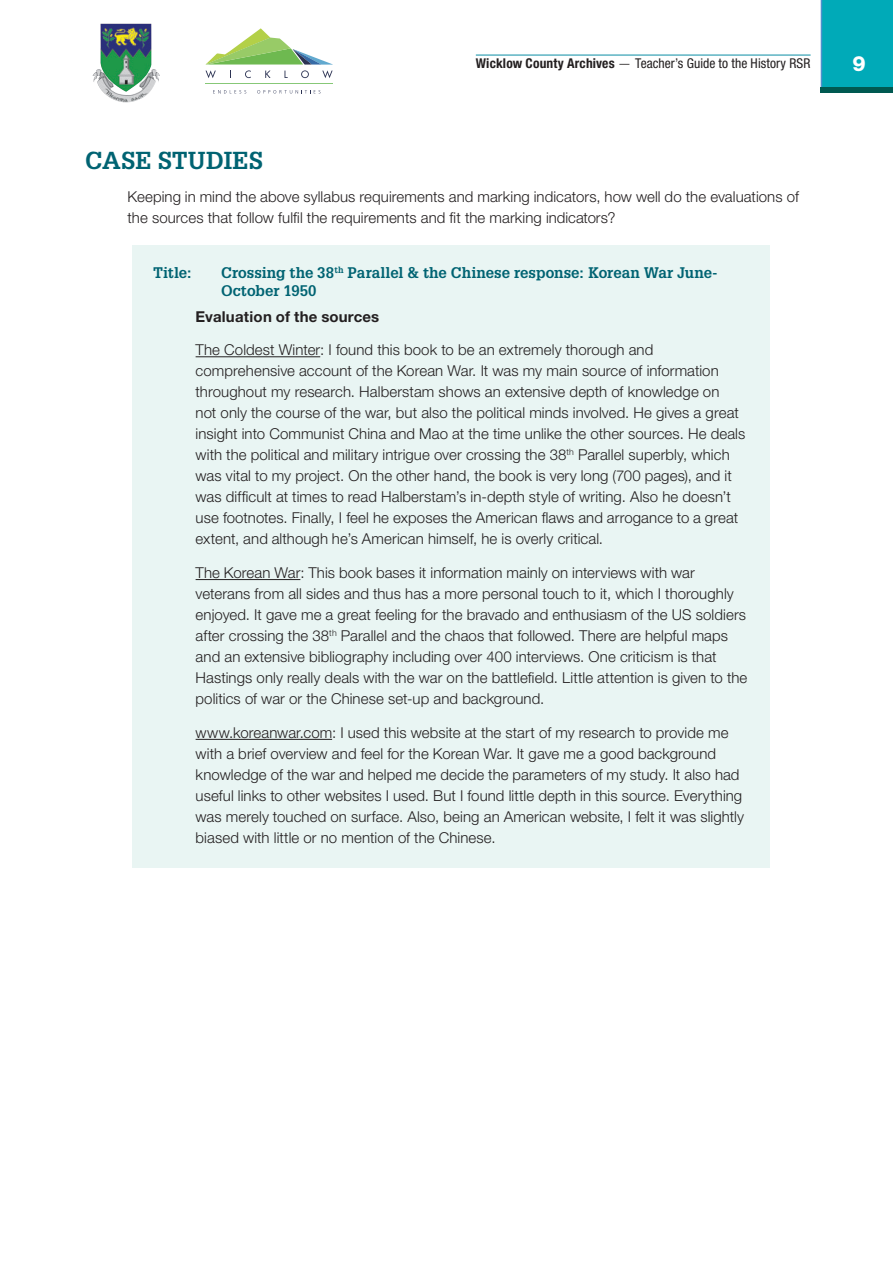
<style>
.page{position:relative;width:893px;height:1263px;background:#fff}
.page>*{position:absolute;margin:0;border:0;box-sizing:border-box;transform-origin:0 0}
.t1{font:700 24px "Glypha";letter-spacing:.015em;color:#006372}
.t2{font:800 21px "Helvetica Neue";color:#fff}
.t3{font:300 15px/21px "Helvetica Neue";letter-spacing:.005em;color:#231f20}
.t4{font:700 15px/18px "Glypha";letter-spacing:.005em;color:#006372}
.t5{font:700 15px "Helvetica Neue";letter-spacing:.01em;color:#231f20}
.t6{font:condensed 13.5px "Helvetica Neue";letter-spacing:.005em;color:#231f20}
.s1{font-weight:700}
.s2{font-weight:300;font-stretch:normal}
</style>
<div class="page">
<hr style="left:476px;top:55px;width:335px;height:1px;background:#1692a8">
<svg style="left:205px;top:28px;width:128px;height:50px"></svg>
<svg style="left:213px;top:90px;width:33px;height:4px"></svg>
<svg style="left:257px;top:90px;width:63px;height:4px"></svg>
<hr style="left:205px;top:83px;width:127px;height:1px;background:#87c877">
<img style="left:92px;top:24px;width:61px;height:71px">
<div style="left:821px;top:0;width:72px;height:87px;background:#00aab8"></div>
<div style="left:821px;top:87px;width:72px;height:5px;background:#005951"></div>
<div style="left:132px;top:245px;width:638px;height:622px;background:#e9f5f3"></div>
<hr style="left:196px;top:356px;width:124px;height:1px;background:#231f20">
<hr style="left:196px;top:579px;width:104px;height:1px;background:#231f20">
<hr style="left:196px;top:739px;width:136px;height:1px;background:#231f20">
<p class="t6" style="left:476px;top:56px;width:336px"><span class="s1">Wicklow County Archives</span> <span class="s2">—</span> Teacher’s Guide to the History RSR</p>
<h2 class="t2" style="left:852px;top:51px;width:15px">9</h2>
<h1 class="t1" style="left:85px;top:145px;width:179px">CASE STUDIES</h1>
<p class="t3" style="left:128px;top:186px;width:673px">Keeping in mind the above syllabus requirements and marking indicators, how well do the evaluations of the sources that follow fulfil the requirements and fit the marking indicators?</p>
<p class="t4" style="left:153px;top:263px;width:40px">Title:</p>
<p class="t4" style="left:221px;top:263px;width:498px">Crossing the 38<sup>th</sup> Parallel &amp; the Chinese response: Korean War June-<br>October 1950</p>
<p class="t5" style="left:196px;top:307px;width:185px">Evaluation of the sources</p>
<p class="t3" style="left:196px;top:339px;width:551px">The Coldest Winter: I found this book to be an extremely thorough and comprehensive account of the Korean War. It was my main source of information throughout my research. Halberstam shows an extensive depth of knowledge on<br>not only the course of the war, but also the political minds involved. He gives a great insight into Communist China and Mao at the time unlike the other sources. He deals with the political and military intrigue over crossing the 38<sup>th</sup> Parallel superbly, which was vital to my project. On the other hand, the book is very long (700 pages), and it was difficult at times to read Halberstam’s in-depth style of writing. Also he doesn’t use footnotes. Finally, I feel he exposes the American flaws and arrogance to a great extent, and although he’s American himself, he is overly critical.</p>
<p class="t3" style="left:196px;top:562px;width:553px">The Korean War: This book bases it information mainly on interviews with war veterans from all sides and thus has a more personal touch to it, which I thoroughly enjoyed. It gave me a great feeling for the bravado and enthusiasm of the US soldiers after crossing the 38<sup>th</sup> Parallel and the chaos that followed. There are helpful maps and an extensive bibliography including over 400 interviews. One criticism is that Hastings only really deals with the war on the battlefield. Little attention is given to the politics of war or the Chinese set-up and background.</p>
<p class="t3" style="left:196px;top:722px;width:550px">www.koreanwar.com: I used this website at the start of my research to provide me with a brief overview and feel for the Korean War. It gave me a good background knowledge of the war and helped me decide the parameters of my study. It also had useful links to other websites I used. But I found little depth in this source. Everything was merely touched on surface. Also, being an American website, I felt it was slightly biased with little or no mention of the Chinese.</p>
</div>
